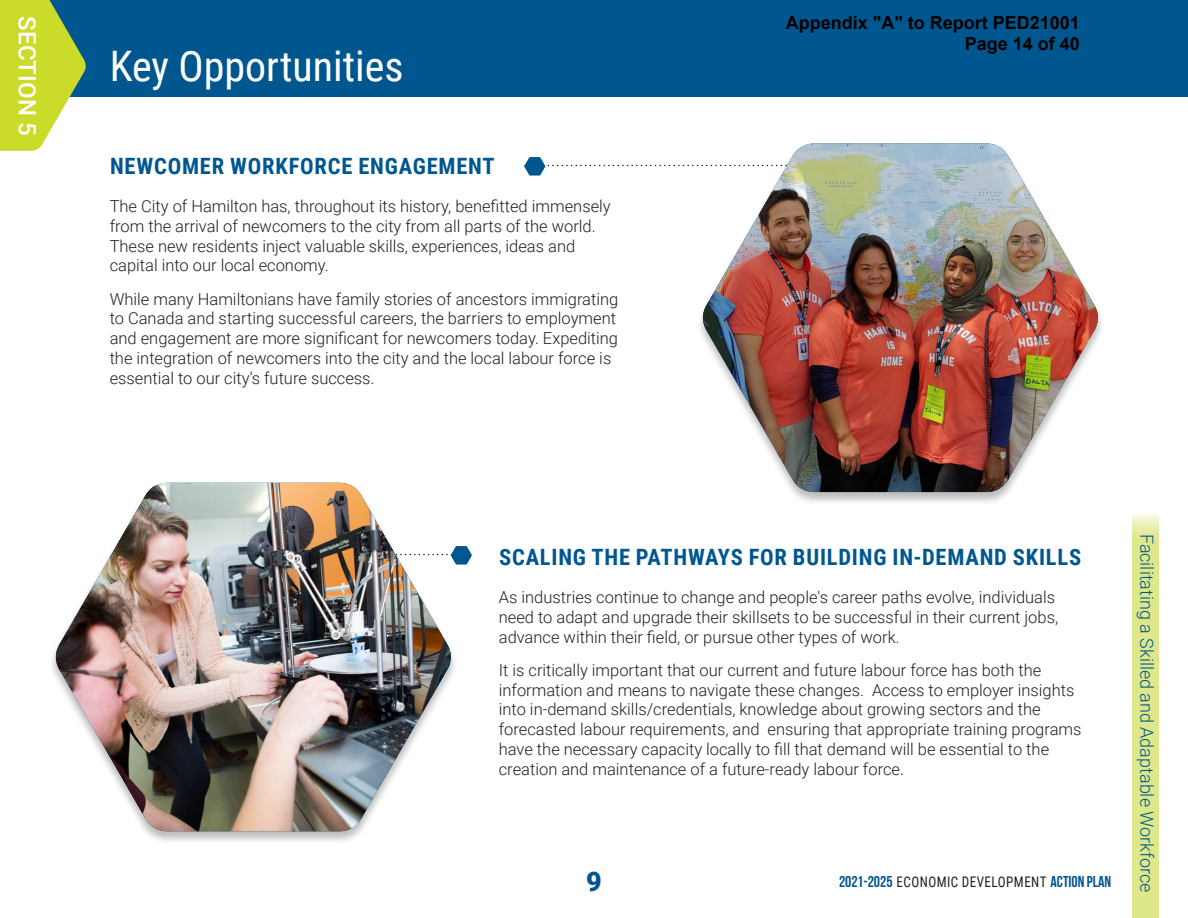
<style>
.page{position:relative;width:1188px;height:918px;background:#fff}
.page>*{position:absolute;margin:0;border:0;box-sizing:border-box;transform-origin:0 0}
.t1{font:42px "Roboto Condensed";color:#fff}
.t2{font:900 27px "Roboto";color:#00568d}
.t3{font:500 24px "Roboto";letter-spacing:.01em;color:#fff}
.t4{font:700 22.5px "Roboto Condensed";letter-spacing:.035em;color:#00578f}
.t5{font:300 18px "Roboto";color:#00568d}
.t6{font:700 18px/21.6px "Arial";color:#000;text-align:right}
.t7{font:300 16.5px/19.8px "Roboto";color:#231f20}
.t8{font:15.75px "Bebas Neue";color:#00568d}
.s1{font-family:"Roboto Condensed";font-size:14.55px;color:#231f20}
</style>
<div class="page">
<div style="left:0;top:0;width:1188px;height:97px;background:#00578f"></div>
<svg style="left:458px;top:546px;width:14px;height:19px"></svg>
<div style="left:696px;top:143px;width:409px;height:363px;background:#57585a;opacity:.4"></div>
<img style="left:702px;top:143px;width:397px;height:349px">
<svg style="left:524px;top:157px;width:291px;height:19px"></svg>
<div style="left:49px;top:482px;width:409px;height:363px;background:#57585a;opacity:.4"></div>
<img style="left:55px;top:483px;width:397px;height:348px">
<svg style="left:0;top:0;width:86px;height:151px"></svg>
<div style="left:1132px;top:513px;width:27px;height:405px;background:#dee78a"></div>
<p class="t3" style="left:44px;top:16px;width:121px;rotate:90deg">SECTION 5</p>
<p class="t1" style="left:110px;top:36px;width:295px">Key Opportunities</p>
<p class="t4" style="left:110px;top:151px;width:386px">NEWCOMER WORKFORCE ENGAGEMENT</p>
<p class="t7" style="left:110px;top:196px;width:503px">The City of Hamilton has, throughout its history, benefitted immensely from the arrival of newcomers to the city from all parts of the world.<br>These new residents inject valuable skills, experiences, ideas and capital into our local economy.</p>
<p class="t7" style="left:110px;top:288px;width:510px">While many Hamiltonians have family stories of ancestors immigrating to Canada and starting successful careers, the barriers to employment and engagement are more significant for newcomers today. Expediting the integration of newcomers into the city and the local labour force is essential to our city’s future success.</p>
<p class="t6" style="left:786px;top:12px;width:296px">Appendix "A" to Report PED21001<br>Page 14 of 40</p>
<p class="t4" style="left:499px;top:541px;width:584px">SCALING THE PATHWAYS FOR BUILDING IN-DEMAND SKILLS</p>
<p class="t7" style="left:499px;top:587px;width:561px">As industries continue to change and people's career paths evolve, individuals need to adapt and upgrade their skillsets to be successful in their current jobs, advance within their field, or pursue other types of work.</p>
<p class="t7" style="left:499px;top:659px;width:584px">It is critically important that our current and future labour force has both the information and means to navigate these changes. Access to employer insights into in-demand skills/credentials, knowledge about growing sectors and the forecasted labour requirements, and ensuring that appropriate training programs have the necessary capacity locally to fill that demand will be essential to the creation and maintenance of a future-ready labour force.</p>
<h2 class="t2" style="left:586px;top:862px;width:17px">9</h2>
<p class="t8" style="left:839px;top:873px;width:274px">2021-2025 <span class="s1">ECONOMIC DEVELOPMENT</span> ACTION PLAN</p>
<p class="t5" style="left:1160px;top:534px;width:360px;rotate:90deg">Facilitating a Skilled and Adaptable Workforce</p>
</div>
